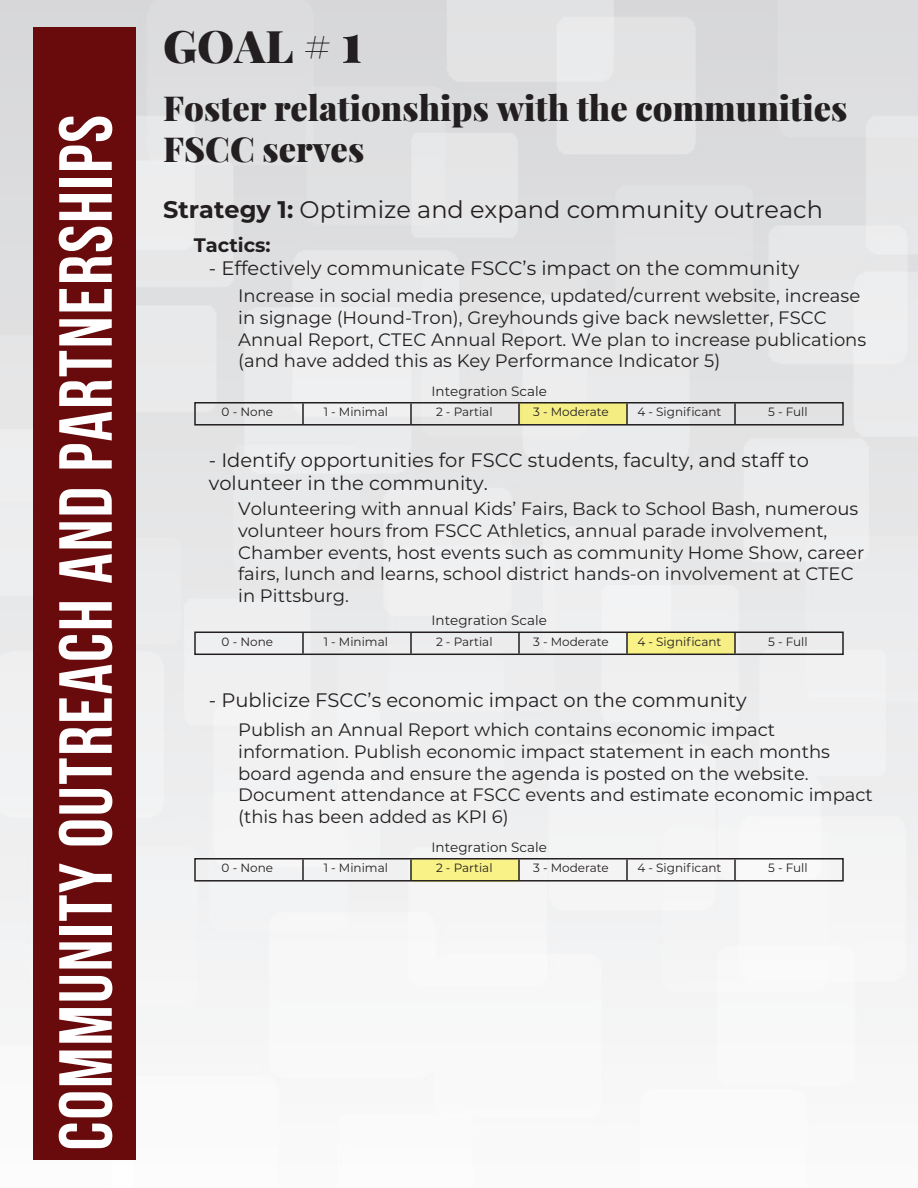
<style>
.page{position:relative;width:918px;height:1188px;background:#fff}
.page>*{position:absolute;margin:0;border:0;box-sizing:border-box;transform-origin:0 0}
.t1{font:75px "Bebas Neue";letter-spacing:.025em;color:#fff}
.t2{font:900 45px "Playfair Display";color:#231f20}
.t3{font:900 34.5px/41.4px "Playfair Display";color:#231f20}
.t4{font:24px "Montserrat";color:#231f20}
.t5{font:19.5px/23.4px "Montserrat";color:#231f20}
.t6{font:700 19.5px "Montserrat";color:#231f20}
.t7{font:18px/21.6px "Montserrat";color:#231f20}
.t8{font:13.5px "Montserrat";color:#231f20}
.t9{font:12px "Montserrat";color:#231f20}
.s1{font-size:54px}
.s2{font-weight:700}
</style>
<div class="page">
<img style="left:0;top:0;width:918px;height:1160px">
<div style="left:34px;top:28px;width:102px;height:1132px;background:#690a0c"></div>
<div style="left:519px;top:403px;width:108px;height:22px;background:#f5ee84"></div>
<div style="left:628px;top:632px;width:107px;height:22px;background:#f6ef85"></div>
<div style="left:412px;top:859px;width:107px;height:23px;background:#f8f287"></div>
<hr style="left:302px;top:403px;width:2px;height:21px;background:#231f20">
<hr style="left:410px;top:403px;width:2px;height:21px;background:#231f20">
<hr style="left:518px;top:403px;width:2px;height:21px;background:#231f20">
<hr style="left:626px;top:403px;width:2px;height:21px;background:#231f20">
<hr style="left:734px;top:403px;width:2px;height:21px;background:#231f20">
<div style="left:194px;top:402px;width:650px;height:24px;border:2px solid #231f20"></div>
<hr style="left:302px;top:633px;width:2px;height:21px;background:#231f20">
<hr style="left:410px;top:633px;width:2px;height:21px;background:#231f20">
<hr style="left:518px;top:633px;width:2px;height:21px;background:#231f20">
<hr style="left:626px;top:633px;width:2px;height:21px;background:#231f20">
<hr style="left:734px;top:633px;width:2px;height:21px;background:#231f20">
<div style="left:194px;top:632px;width:650px;height:23px;border:2px solid #231f20"></div>
<hr style="left:302px;top:860px;width:2px;height:20px;background:#231f20">
<hr style="left:410px;top:860px;width:2px;height:20px;background:#231f20">
<hr style="left:518px;top:860px;width:2px;height:20px;background:#231f20">
<hr style="left:626px;top:860px;width:2px;height:20px;background:#231f20">
<hr style="left:734px;top:860px;width:2px;height:20px;background:#231f20">
<div style="left:194px;top:858px;width:650px;height:24px;border:2px solid #231f20"></div>
<h1 class="t1" style="left:45px;top:1150px;width:1037px;rotate:-90deg">Community OutreACH AND PARTNERSHIPS</h1>
<h2 class="t2" style="left:163px;top:11px;width:201px">GOAL # <span class="s1">1</span></h2>
<h3 class="t3" style="left:163px;top:84px;width:686px">Foster relationships with the communities<br>FSCC serves</h3>
<h3 class="t4" style="left:163px;top:193px;width:661px"><span class="s2">Strategy 1:</span> Optimize and expand community outreach</h3>
<p class="t6" style="left:194px;top:231px;width:78px">Tactics:</p>
<p class="t5" style="left:209px;top:256px;width:592px">- Effectively communicate FSCC’s impact on the community</p>
<p class="t7" style="left:238px;top:285px;width:630px">Increase in social media presence, updated/current website, increase in signage (Hound-Tron), Greyhounds give back newsletter, FSCC Annual Report, CTEC Annual Report. We plan to increase publications (and have added this as Key Performance Indicator 5)</p>
<p class="t8" style="left:431px;top:382px;width:117px">Integration Scale</p>
<p class="t9" style="left:222px;top:404px;width:53px">0 - None</p>
<p class="t9" style="left:324px;top:404px;width:66px">1 - Minimal</p>
<p class="t9" style="left:436px;top:404px;width:58px">2 - Partial</p>
<p class="t9" style="left:533px;top:404px;width:77px">3 - Moderate</p>
<p class="t9" style="left:637px;top:404px;width:86px">4 - Significant</p>
<p class="t9" style="left:768px;top:404px;width:41px">5 - Full</p>
<p class="t5" style="left:209px;top:447px;width:602px">- Identify opportunities for FSCC students, faculty, and staff to volunteer in the community.</p>
<p class="t7" style="left:238px;top:498px;width:628px">Volunteering with annual Kids’ Fairs, Back to School Bash, numerous volunteer hours from FSCC Athletics, annual parade involvement, Chamber events, host events such as community Home Show, career fairs, lunch and learns, school district hands-on involvement at CTEC in Pittsburg.</p>
<p class="t8" style="left:431px;top:611px;width:117px">Integration Scale</p>
<p class="t9" style="left:222px;top:633px;width:53px">0 - None</p>
<p class="t9" style="left:324px;top:633px;width:66px">1 - Minimal</p>
<p class="t9" style="left:436px;top:633px;width:58px">2 - Partial</p>
<p class="t9" style="left:533px;top:633px;width:77px">3 - Moderate</p>
<p class="t9" style="left:637px;top:633px;width:86px">4 - Significant</p>
<p class="t9" style="left:768px;top:633px;width:41px">5 - Full</p>
<p class="t5" style="left:209px;top:688px;width:539px">- Publicize FSCC’s economic impact on the community</p>
<p class="t7" style="left:238px;top:719px;width:636px">Publish an Annual Report which contains economic impact information. Publish economic impact statement in each months board agenda and ensure the agenda is posted on the website.<br>Document attendance at FSCC events and estimate economic impact (this has been added as KPI 6)</p>
<p class="t8" style="left:431px;top:838px;width:117px">Integration Scale</p>
<p class="t9" style="left:222px;top:860px;width:53px">0 - None</p>
<p class="t9" style="left:324px;top:860px;width:66px">1 - Minimal</p>
<p class="t9" style="left:436px;top:860px;width:58px">2 - Partial</p>
<p class="t9" style="left:533px;top:860px;width:77px">3 - Moderate</p>
<p class="t9" style="left:637px;top:860px;width:86px">4 - Significant</p>
<p class="t9" style="left:768px;top:860px;width:41px">5 - Full</p>
</div>
